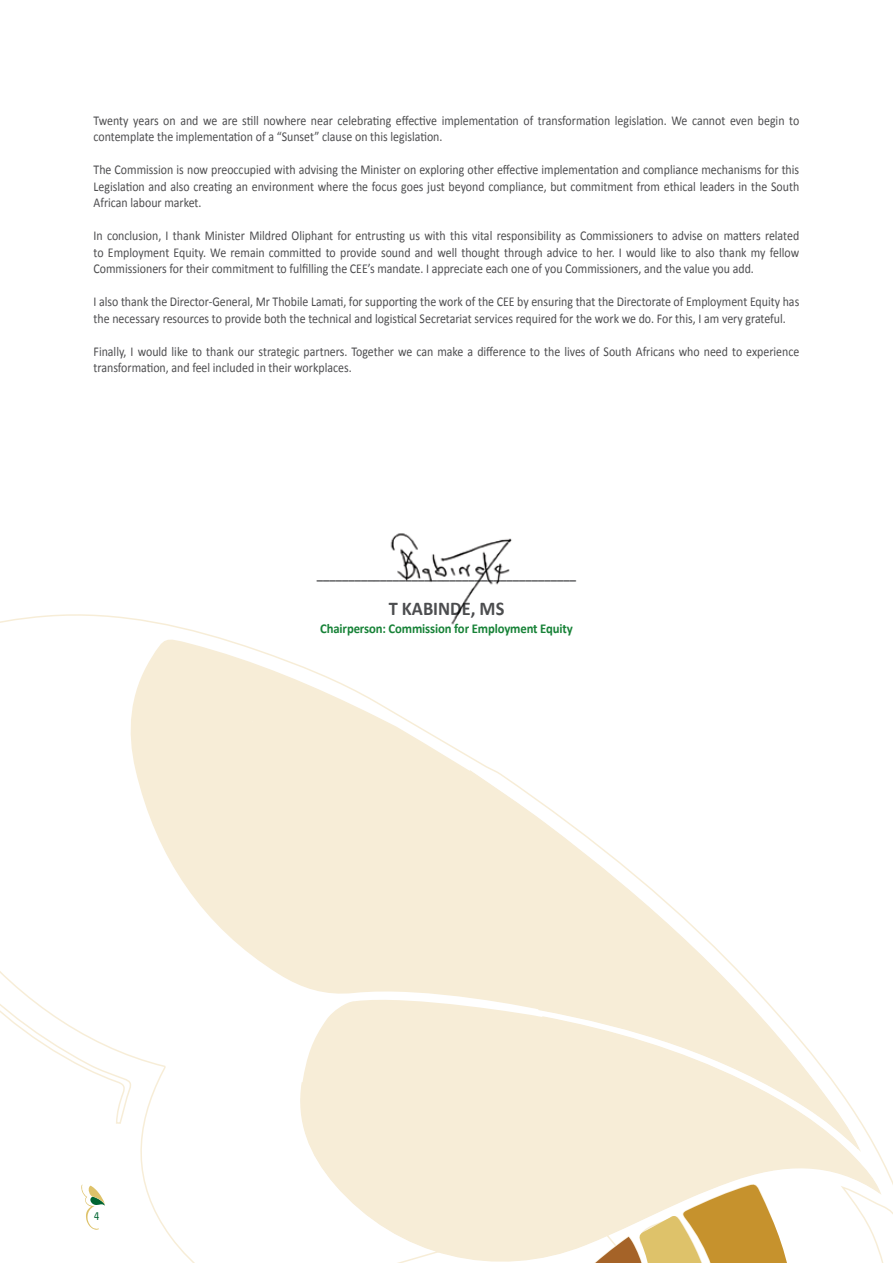
<style>
.page{position:relative;width:893px;height:1263px;background:#fff}
.page>*{position:absolute;margin:0;border:0;box-sizing:border-box;transform-origin:0 0}
.t1{font:700 19.5px "Calibri";color:#4c4d4f;scale:.94 1}
.t2{font:13.5px/16.5px "Calibri";color:#4d4d4f;scale:.88 1}
.t3{font:700 13.5px "Calibri";color:#4c4d4f;scale:.94 1}
.t4{font:700 13.5px "Calibri";letter-spacing:-.01em;color:#178237;scale:.94 1}
.t5{font:700 10.5px "Bell Gothic Std";color:#006531;scale:.9 1}
</style>
<div class="page">
<img style="left:390px;top:533px;width:122px;height:76px">
<svg style="left:311px;top:1119px;width:569px;height:144px;fill:#f7edd7"></svg>
<svg style="left:126px;top:636px;width:733px;height:513px;fill:#f7edd7"></svg>
<svg style="left:450px;top:1184px;width:348px;height:79px"></svg>
<p class="t2" style="left:94px;top:112px;width:803px">Twenty years on and we are still nowhere near celebrating effective implementation of transformation legislation. We cannot even begin to contemplate the implementation of a “Sunset” clause on this legislation.</p>
<p class="t2" style="left:94px;top:162px;width:803px;text-align:justify">The Commission is now preoccupied with advising the Minister on exploring other effective implementation and compliance mechanisms for this Legislation and also creating an environment where the focus goes just beyond compliance, but commitment from ethical leaders in the South African labour market.</p>
<p class="t2" style="left:94px;top:228px;width:803px;text-align:justify">In conclusion, I thank Minister Mildred Oliphant for entrusting us with this vital responsibility as Commissioners to advise on matters related to Employment Equity. We remain committed to provide sound and well thought through advice to her. I would like to also thank my fellow Commissioners for their commitment to fulfilling the CEE’s mandate. I appreciate each one of you Commissioners, and the value you add.</p>
<p class="t2" style="left:94px;top:294px;width:803px">I also thank the Director-General, Mr Thobile Lamati, for supporting the work of the CEE by ensuring that the Directorate of Employment Equity has the necessary resources to provide both the technical and logistical Secretariat services required for the work we do. For this, I am very grateful.</p>
<p class="t2" style="left:94px;top:343px;width:803px">Finally, I would like to thank our strategic partners. Together we can make a difference to the lives of South Africans who need to experience transformation, and feel included in their workplaces.</p>
<p class="t3" style="left:317px;top:566px;width:277px">_________________________________________</p>
<h1 class="t1" style="left:389px;top:596px;width:125px">T KABINDE, MS</h1>
<p class="t4" style="left:320px;top:620px;width:270px">Chairperson: Commission for Employment Equity</p>
<p class="t5" style="left:94px;top:1210px;width:7px">4</p>
</div>
